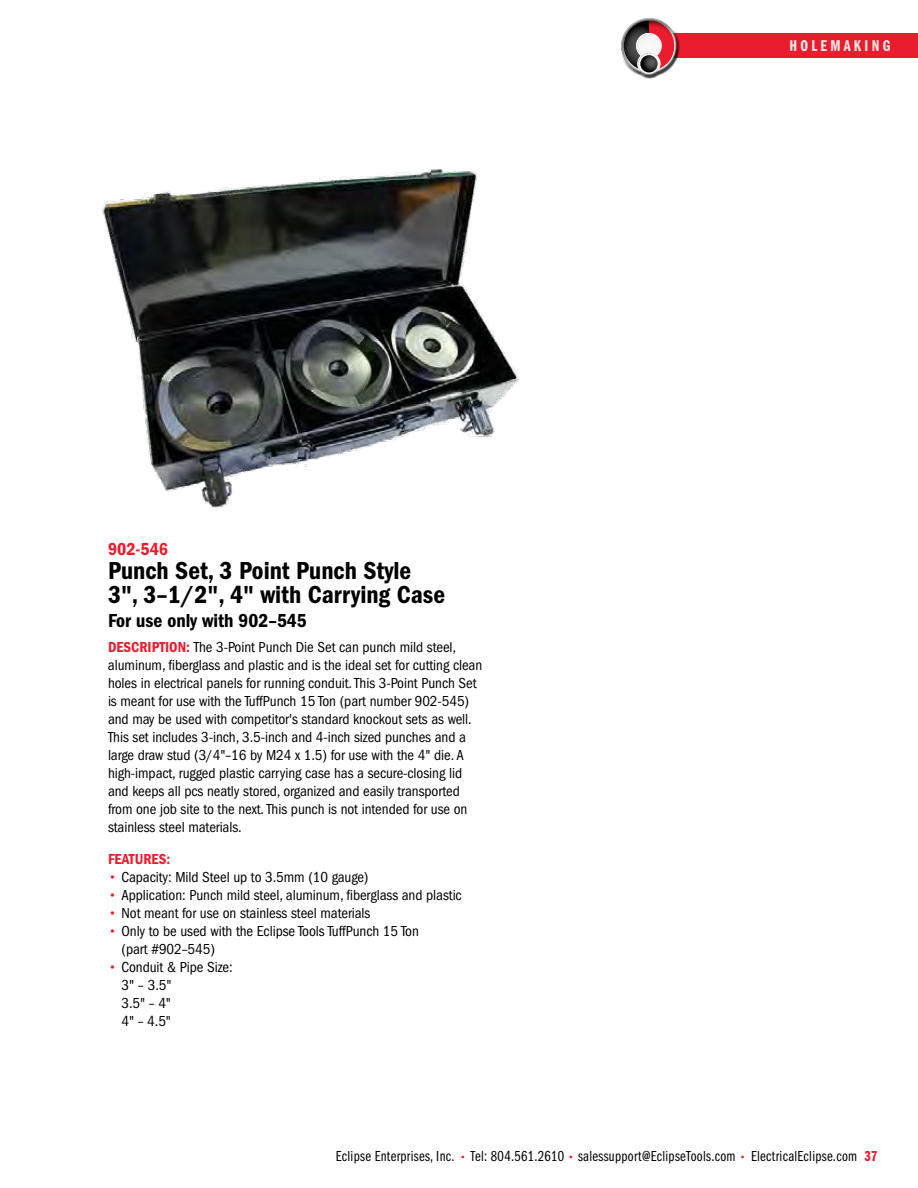
<style>
.page{position:relative;width:918px;height:1188px;background:#fff}
.page>*{position:absolute;margin:0;border:0;box-sizing:border-box;transform-origin:0 0}
.t1{font:25.5px/24px "ITC Franklin Gothic Std Dm Cd";color:#000}
.t2{font:19.5px "ITC Franklin Gothic Std Dm Cd";color:#000}
.t3{font:18px "ITC Franklin Gothic Std Dm Cd";color:#eb1c2d}
.t4{font:16.2px "ITC Franklin Gothic Std Dm Cp";letter-spacing:.2em;color:#e6e7e8}
.t5{font:condensed 15px/18px "ITC Franklin Gothic Std";letter-spacing:-.005em;color:#000}
.t6{font:15px "ITC Franklin Gothic Std Bk Cp";letter-spacing:.02em;color:#000}
.t7{font:15px "ITC Franklin Gothic Std Dm Cd";color:#eb1c2d}
.s1{font-family:"ITC Franklin Gothic Std Dm Cd";font-stretch:normal;color:#eb1c2d}
.s2{font-weight:500;font-stretch:normal;color:#eb1c2d}
.s3{font-family:"ITC Franklin Gothic Std";font-weight:500;font-size:12px;color:#eb1c2d}
.s4{font-family:"ITC Franklin Gothic Std Dm Cp";color:#eb1c2d}
</style>
<div class="page">
<img style="left:102px;top:169px;width:417px;height:339px">
<div style="left:643px;top:33px;width:275px;height:24px;background:#eb1c2d"></div>
<div style="left:609px;top:6px;width:76px;height:84px;background:#fff"></div>
<div style="left:619px;top:16px;width:57px;height:43px;background:#fff;opacity:.75"></div>
<div style="left:622px;top:27px;width:58px;height:51px;background:#000;opacity:.75"></div>
<p class="t3" style="left:108px;top:539px;width:62px">902-546</p>
<h1 class="t1" style="left:108px;top:559px;width:339px">Punch Set, 3 Point Punch Style<br>3", 3–1/2", 4" with Carrying Case</h1>
<h2 class="t2" style="left:108px;top:610px;width:200px">For use only with 902–545</h2>
<p class="t5" style="left:108px;top:638px;width:376px"><span class="s1">DESCRIPTION:</span> The 3-Point Punch Die Set can punch mild steel, aluminum, fiberglass and plastic and is the ideal set for cutting clean holes in electrical panels for running conduit. This 3-Point Punch Set is meant for use with the TuffPunch 15 Ton (part number 902-545) and may be used with competitor's standard knockout sets as well.<br>This set includes 3-inch, 3.5-inch and 4-inch sized punches and a large draw stud (3/4"–16 by M24 x 1.5) for use with the 4" die. A high-impact, rugged plastic carrying case has a secure-closing lid and keeps all pcs neatly stored, organized and easily transported from one job site to the next. This punch is not intended for use on stainless steel materials.</p>
<p class="t7" style="left:108px;top:850px;width:64px">FEATURES:</p>
<p class="t5" style="left:108px;top:868px;width:262px"><span class="s2">•</span> Capacity: Mild Steel up to 3.5mm (10 gauge)</p>
<p class="t5" style="left:108px;top:886px;width:355px"><span class="s2">•</span> Application: Punch mild steel, aluminum, fiberglass and plastic</p>
<p class="t5" style="left:108px;top:904px;width:264px"><span class="s2">•</span> Not meant for use on stainless steel materials</p>
<p class="t5" style="left:122px;top:922px;width:299px;text-indent:-14px"><span class="s2">•</span> Only to be used with the Eclipse Tools TuffPunch 15 Ton (part #902–545)</p>
<p class="t5" style="left:122px;top:958px;width:113px;text-indent:-14px"><span class="s2">•</span> Conduit &amp; Pipe Size:<br>3" – 3.5"<br>3.5" – 4"<br>4" – 4.5"</p>
<p class="t4" style="left:790px;top:37px;width:102px">HOLEMAKING</p>
<p class="t6" style="left:336px;top:1148px;width:543px">Eclipse Enterprises, Inc. <span class="s3">•</span> Tel: 804.561.2610 <span class="s3">•</span> salessupport@EclipseTools.com <span class="s3">•</span> ElectricalEclipse.com <span class="s4">37</span></p>
</div>
